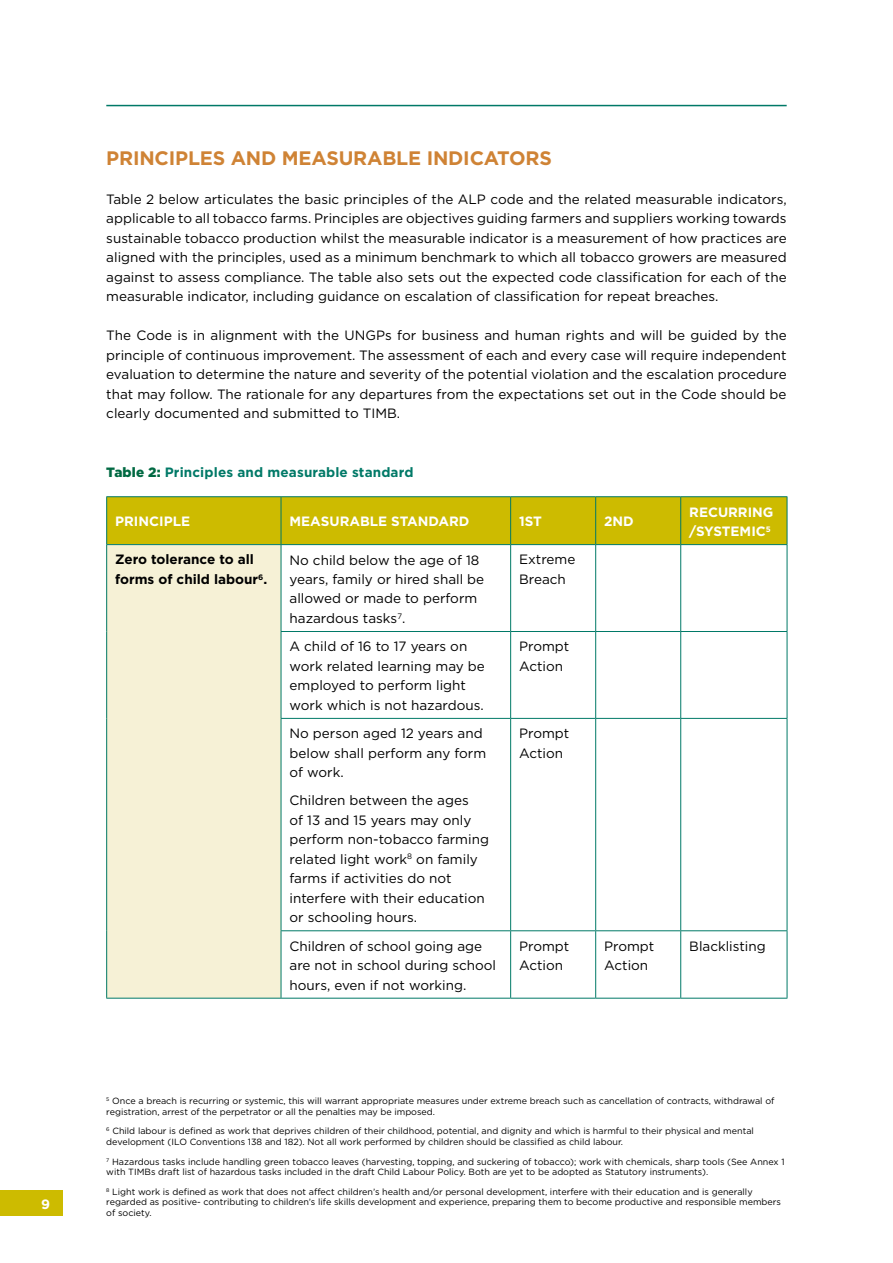
<style>
.page{position:relative;width:893px;height:1263px;background:#fff}
.page>*{position:absolute;margin:0;border:0;box-sizing:border-box;transform-origin:0 0}
.t1{font:700 19.5px "Gotham HTF";letter-spacing:-.01em;color:#cf8335}
.t2{font:13.5px/19.5px "Gotham HTF";color:#000}
.t3{font:700 13.5px/19.5px "Gotham HTF";color:#fff}
.t4{font:700 13.5px "Gotham HTF";letter-spacing:.01em;color:#007967}
.t5{font:700 13.5px/19.5px "Gotham HTF";color:#000}
.t6{font:9px/10.8px "Gotham HTF";color:#000}
.s1{font-family:"Gotham";font-weight:900;color:#006942}
</style>
<div class="page">
<div style="left:107px;top:497px;width:680px;height:47px;background:#cdbb00"></div>
<div style="left:107px;top:545px;width:174px;height:453px;background:#f6f1d6"></div>
<hr style="left:106px;top:496px;width:175px;height:1px;background:#007967">
<hr style="left:106px;top:497px;width:1px;height:47px;background:#007967">
<hr style="left:281px;top:496px;width:230px;height:1px;background:#007967">
<hr style="left:281px;top:497px;width:1px;height:47px;background:#007967">
<hr style="left:511px;top:496px;width:85px;height:1px;background:#007967">
<hr style="left:510px;top:497px;width:1px;height:47px;background:#007967">
<hr style="left:596px;top:496px;width:85px;height:1px;background:#007967">
<hr style="left:595px;top:497px;width:1px;height:47px;background:#007967">
<hr style="left:681px;top:496px;width:106px;height:1px;background:#007967">
<hr style="left:680px;top:497px;width:1px;height:47px;background:#007967">
<hr style="left:787px;top:497px;width:1px;height:47px;background:#007967">
<hr style="left:106px;top:544px;width:175px;height:1px;background:#007967">
<hr style="left:106px;top:545px;width:1px;height:86px;background:#007967">
<hr style="left:281px;top:544px;width:230px;height:1px;background:#007967">
<hr style="left:281px;top:545px;width:1px;height:86px;background:#007967">
<hr style="left:511px;top:544px;width:85px;height:1px;background:#007967">
<hr style="left:510px;top:545px;width:1px;height:86px;background:#007967">
<hr style="left:596px;top:544px;width:85px;height:1px;background:#007967">
<hr style="left:595px;top:545px;width:1px;height:86px;background:#007967">
<hr style="left:681px;top:544px;width:106px;height:1px;background:#007967">
<hr style="left:680px;top:545px;width:1px;height:86px;background:#007967">
<hr style="left:787px;top:545px;width:1px;height:86px;background:#007967">
<hr style="left:106px;top:631px;width:1px;height:87px;background:#007967">
<hr style="left:281px;top:631px;width:230px;height:1px;background:#007967">
<hr style="left:281px;top:632px;width:1px;height:86px;background:#007967">
<hr style="left:511px;top:631px;width:85px;height:1px;background:#007967">
<hr style="left:510px;top:632px;width:1px;height:86px;background:#007967">
<hr style="left:596px;top:631px;width:85px;height:1px;background:#007967">
<hr style="left:595px;top:632px;width:1px;height:86px;background:#007967">
<hr style="left:681px;top:631px;width:106px;height:1px;background:#007967">
<hr style="left:680px;top:632px;width:1px;height:86px;background:#007967">
<hr style="left:787px;top:632px;width:1px;height:86px;background:#007967">
<hr style="left:106px;top:718px;width:1px;height:213px;background:#007967">
<hr style="left:281px;top:718px;width:230px;height:1px;background:#007967">
<hr style="left:281px;top:719px;width:1px;height:211px;background:#007967">
<hr style="left:511px;top:718px;width:85px;height:1px;background:#007967">
<hr style="left:510px;top:719px;width:1px;height:211px;background:#007967">
<hr style="left:596px;top:718px;width:85px;height:1px;background:#007967">
<hr style="left:595px;top:719px;width:1px;height:211px;background:#007967">
<hr style="left:681px;top:718px;width:106px;height:1px;background:#007967">
<hr style="left:680px;top:719px;width:1px;height:211px;background:#007967">
<hr style="left:787px;top:719px;width:1px;height:211px;background:#007967">
<hr style="left:106px;top:931px;width:1px;height:67px;background:#007967">
<hr style="left:281px;top:930px;width:230px;height:1px;background:#007967">
<hr style="left:281px;top:931px;width:1px;height:67px;background:#007967">
<hr style="left:511px;top:930px;width:85px;height:1px;background:#007967">
<hr style="left:510px;top:931px;width:1px;height:67px;background:#007967">
<hr style="left:596px;top:930px;width:85px;height:1px;background:#007967">
<hr style="left:595px;top:931px;width:1px;height:67px;background:#007967">
<hr style="left:681px;top:930px;width:106px;height:1px;background:#007967">
<hr style="left:680px;top:931px;width:1px;height:67px;background:#007967">
<hr style="left:787px;top:931px;width:1px;height:67px;background:#007967">
<hr style="left:106px;top:998px;width:175px;height:1px;background:#007967">
<hr style="left:281px;top:998px;width:230px;height:1px;background:#007967">
<hr style="left:511px;top:998px;width:85px;height:1px;background:#007967">
<hr style="left:596px;top:998px;width:85px;height:1px;background:#007967">
<hr style="left:681px;top:998px;width:106px;height:1px;background:#007967">
<hr style="left:106px;top:105px;width:681px;height:1px;background:#007967">
<div style="left:0;top:1191px;width:63px;height:25px;background:#cdbb00"></div>
<p class="t3" style="left:41px;top:1194px;width:10px">9</p>
<h1 class="t1" style="left:106px;top:147px;width:447px">PRINCIPLES AND MEASURABLE INDICATORS</h1>
<p class="t2" style="left:106px;top:189px;width:682px;text-align:justify">Table 2 below articulates the basic principles of the ALP code and the related measurable indicators, applicable to all tobacco farms. Principles are objectives guiding farmers and suppliers working towards sustainable tobacco production whilst the measurable indicator is a measurement of how practices are aligned with the principles, used as a minimum benchmark to which all tobacco growers are measured against to assess compliance. The table also sets out the expected code classification for each of the measurable indicator, including guidance on escalation of classification for repeat breaches.</p>
<p class="t2" style="left:106px;top:326px;width:682px;text-align:justify">The Code is in alignment with the UNGPs for business and human rights and will be guided by the principle of continuous improvement. The assessment of each and every case will require independent evaluation to determine the nature and severity of the potential violation and the escalation procedure that may follow. The rationale for any departures from the expectations set out in the Code should be clearly documented and submitted to TIMB.</p>
<p class="t4" style="left:106px;top:464px;width:309px"><span class="s1">Table 2:</span> Principles and measurable standard</p>
<p class="t3" style="left:115px;top:511px;width:76px">PRINCIPLE</p>
<p class="t3" style="left:290px;top:511px;width:181px">MEASURABLE STANDARD</p>
<p class="t3" style="left:519px;top:511px;width:24px">1ST</p>
<p class="t3" style="left:604px;top:511px;width:31px">2ND</p>
<p class="t3" style="left:689px;top:502px;width:86px">RECURRING /SYSTEMIC<sup>5</sup></p>
<p class="t5" style="left:115px;top:550px;width:152px">Zero tolerance to all forms of child labour<sup>6</sup>.</p>
<p class="t2" style="left:290px;top:550px;width:196px">No child below the age of 18 years, family or hired shall be allowed or made to perform hazardous tasks<sup>7</sup>.</p>
<p class="t2" style="left:519px;top:550px;width:58px">Extreme<br>Breach</p>
<p class="t2" style="left:290px;top:637px;width:197px">A child of 16 to 17 years on work related learning may be employed to perform light work which is not hazardous.</p>
<p class="t2" style="left:519px;top:637px;width:52px">Prompt<br>Action</p>
<p class="t2" style="left:290px;top:723px;width:198px">No person aged 12 years and below shall perform any form of work.</p>
<p class="t2" style="left:290px;top:790px;width:201px">Children between the ages<br>of 13 and 15 years may only perform non-tobacco farming related light work<sup>8</sup> on family farms if activities do not interfere with their education or schooling hours.</p>
<p class="t2" style="left:519px;top:723px;width:52px">Prompt<br>Action</p>
<p class="t2" style="left:290px;top:936px;width:208px">Children of school going age are not in school during school hours, even if not working.</p>
<p class="t2" style="left:519px;top:936px;width:52px">Prompt<br>Action</p>
<p class="t2" style="left:604px;top:936px;width:52px">Prompt<br>Action</p>
<p class="t2" style="left:689px;top:936px;width:78px">Blacklisting</p>
<p class="t6" style="left:106px;top:1095px;width:670px"><sup>5</sup> Once a breach is recurring or systemic, this will warrant appropriate measures under extreme breach such as cancellation of contracts, withdrawal of registration, arrest of the perpetrator or all the penalties may be imposed.</p>
<p class="t6" style="left:106px;top:1126px;width:649px"><sup>6</sup> Child labour is defined as work that deprives children of their childhood, potential, and dignity and which is harmful to their physical and mental development (ILO Conventions 138 and 182). Not all work performed by children should be classified as child labour.</p>
<p class="t6" style="left:106px;top:1156px;width:680px"><sup>7</sup> Hazardous tasks include handling green tobacco leaves (harvesting, topping, and suckering of tobacco); work with chemicals, sharp tools (See Annex 1 with TIMBs draft list of hazardous tasks included in the draft Child Labour Policy. Both are yet to be adopted as Statutory instruments).</p>
<p class="t6" style="left:106px;top:1186px;width:676px"><sup>8</sup> Light work is defined as work that does not affect children’s health and/or personal development, interfere with their education and is generally regarded as positive- contributing to children’s life skills development and experience, preparing them to become productive and responsible members of society.</p>
</div>
